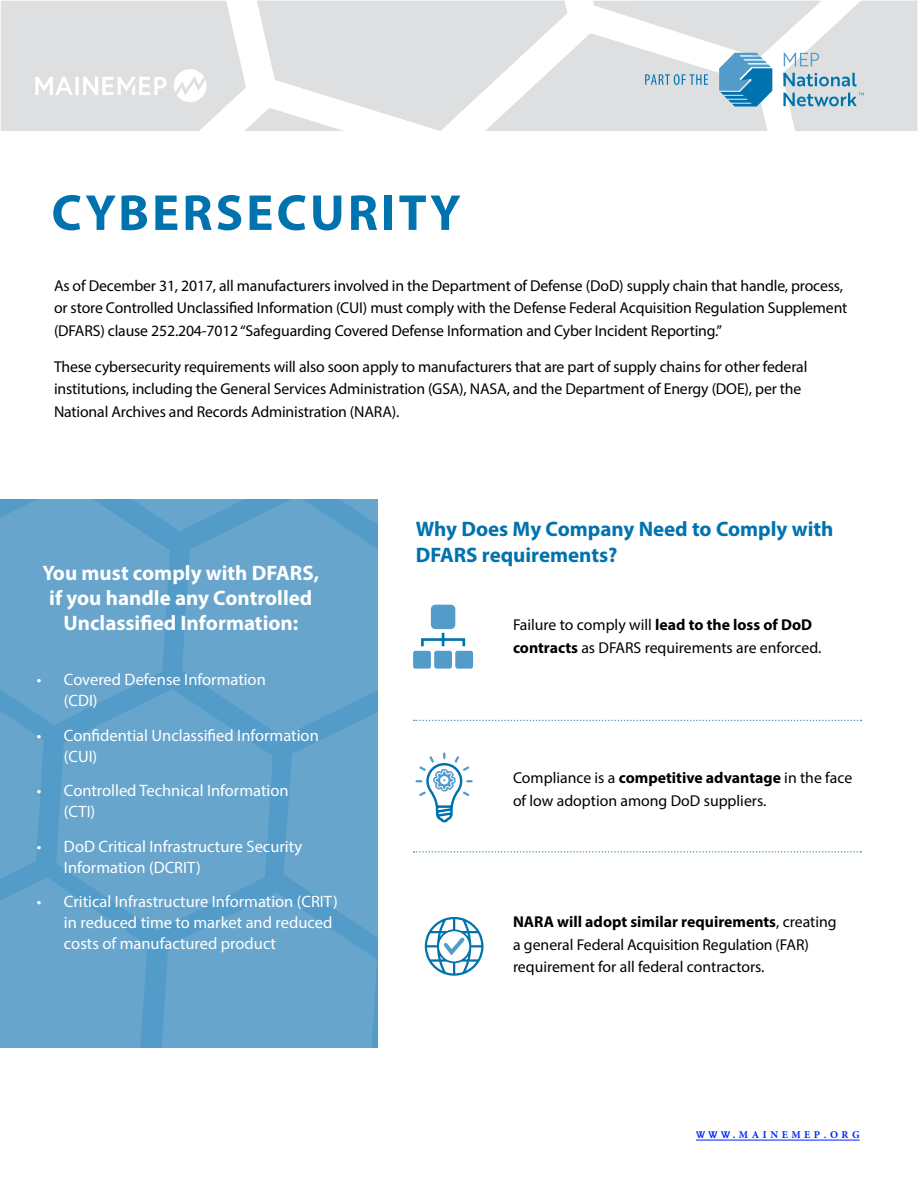
<style>
.page{position:relative;width:918px;height:1188px;background:#fff}
.page>*{position:absolute;margin:0;border:0;box-sizing:border-box;transform-origin:0 0}
.t1{font:700 51px "Myriad Pro";letter-spacing:.06em;color:#0073ae}
._3__Header{font:700 21px/25.2px "Myriad Pro";color:#fff;text-align:center}
._3__Header-2{font:700 21px/25.2px "Myriad Pro";color:#0073ae}
.t2{font:16.5px/21px "Myriad Pro";color:#fff}
._3__Header-3{font:15.75px/22.5px "Myriad Pro";letter-spacing:-.01em;color:#000}
.t3{font:700 10.5px "Minion Pro";letter-spacing:.34em;color:#0026f8}
.s1{font-weight:700}
.s2{font-family:"Scala Sans OT"}
</style>
<div class="page">
<svg style="left:0;top:500px;width:378px;height:548px;background:#64a3cb"></svg>
<svg style="left:57px;top:690px;width:216px;height:241px;background:#63a3cb"></svg>
<svg style="left:414px;top:720px;width:448px;height:1px"></svg>
<svg style="left:414px;top:851px;width:447px;height:2px"></svg>
<div style="left:431px;top:605px;width:24px;height:24px;background:#539bc9;border-radius:5px"></div>
<div style="left:434px;top:651px;width:18px;height:18px;background:#539bc9;border-radius:2px"></div>
<div style="left:413px;top:651px;width:18px;height:18px;background:#539bc9;border-radius:2px"></div>
<div style="left:455px;top:651px;width:18px;height:18px;background:#539bc9;border-radius:2px"></div>
<svg style="left:421px;top:632px;width:45px;height:15px"></svg>
<svg style="left:425px;top:917px;width:59px;height:59px"></svg>
<svg style="left:415px;top:752px;width:58px;height:71px"></svg>
<svg style="left:1px;top:1px;width:916px;height:130px"></svg>
<img style="left:7px;top:24px;width:237px;height:107px">
<hr style="left:696px;top:1140px;width:164px;height:1px;background:#0026f8">
<p class="t1" style="left:52px;top:179px;width:411px">CYBERSECURITY</p>
<p class="_3__Header-3" style="left:54px;top:274px;width:795px">As of December 31, 2017, all manufacturers involved in the Department of Defense (DoD) supply chain that handle, process, or store Controlled Unclassified Information (CUI) must comply with the Defense Federal Acquisition Regulation Supplement (DFARS) clause 252.204-7012 “Safeguarding Covered Defense Information and Cyber Incident Reporting.”</p>
<p class="_3__Header-3" style="left:54px;top:355px;width:755px">These cybersecurity requirements will also soon apply to manufacturers that are part of supply chains for other federal institutions, including the General Services Administration (GSA), NASA, and the Department of Energy (DOE), per the<br>National Archives and Records Administration (NARA).</p>
<p class="_3__Header" style="left:43px;top:559px;width:278px">You must comply with DFARS, if you handle any Controlled<br>Unclassified Information:</p>
<p class="t2" style="left:64px;top:669px;width:203px;text-indent:-27px">• Covered Defense Information (CDI)</p>
<p class="t2" style="left:64px;top:725px;width:256px;text-indent:-27px">• Confidential Unclassified Information (CUI)</p>
<p class="t2" style="left:64px;top:780px;width:226px;text-indent:-27px">• Controlled Technical Information (CTI)</p>
<p class="t2" style="left:64px;top:836px;width:240px;text-indent:-27px">• DoD Critical Infrastructure Security<br>Information (DCRIT)</p>
<p class="t2" style="left:64px;top:891px;width:275px;text-indent:-27px">• Critical Infrastructure Information (CRIT) in reduced time to market and reduced costs of manufactured product</p>
<p class="_3__Header-2" style="left:416px;top:516px;width:419px">Why Does My Company Need to Comply with<br>DFARS requirements?</p>
<p class="_3__Header-3" style="left:513px;top:614px;width:310px">Failure to comply will <span class="s1">lead to the loss of DoD contracts</span> as DFARS requirements are enforced.</p>
<p class="_3__Header-3" style="left:513px;top:767px;width:341px">Compliance is a <span class="s1">competitive advantage</span> in the face of low adoption among DoD suppliers.</p>
<p class="_3__Header-3" style="left:513px;top:911px;width:325px"><span class="s1">NARA will adopt similar requirements</span>, creating a general Federal Acquisition Regulation (FAR) requirement for all federal contractors.</p>
<p class="t3" style="left:696px;top:1127px;width:165px"><span class="s2">WWW.</span>MAINEMEP.ORG</p>
</div>
